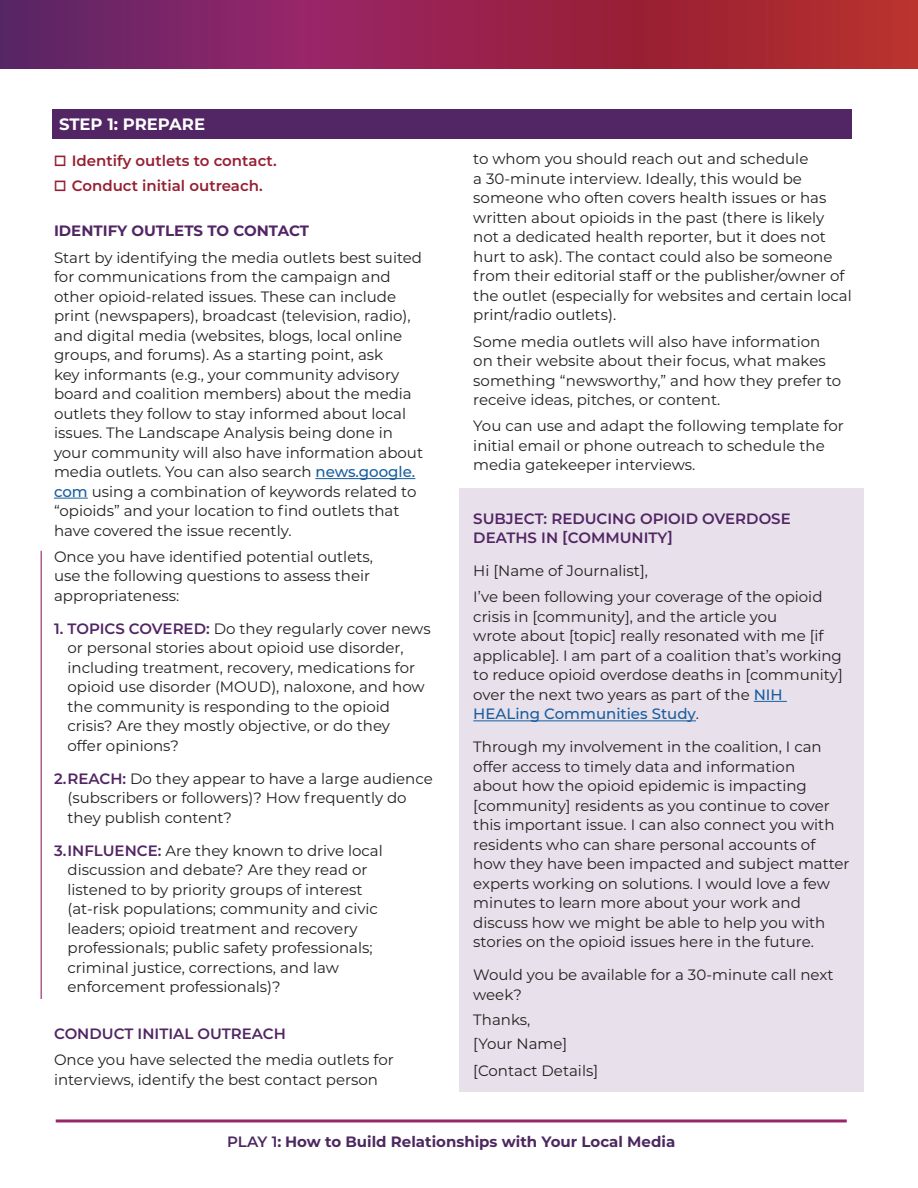
<style>
.page{position:relative;width:918px;height:1188px;background:#fff}
.page>*{position:absolute;margin:0;border:0;box-sizing:border-box;transform-origin:0 0}
.t1{font:700 16.5px "Montserrat";color:#fff}
.t2{font:15px/19.5px "Montserrat";color:#231f20}
.t3{font:600 15px/19.5px "Montserrat";color:#522564}
.t4{font:600 15px "Montserrat";color:#971f32}
.t5{font:700 15px "Montserrat";color:#4d2860}
.t6{font:700 15px "Montserrat";color:#522564}
.s1{font-weight:500;font-size:27px}
.s2{font-weight:500;color:#175d9e}
.s3{font-weight:600;color:#522564}
.s4{font-weight:600}
</style>
<div class="page">
<svg style="left:0;top:0;width:918px;height:69px;background:#92254d"></svg>
<hr style="left:56px;top:1119px;width:791px;height:3px;background:#992569">
<div style="left:459px;top:488px;width:405px;height:604px;background:#e8e1eb"></div>
<hr style="left:315px;top:478px;width:100px;height:1px;background:#175d9e">
<hr style="left:54px;top:498px;width:34px;height:1px;background:#175d9e">
<hr style="left:754px;top:701px;width:33px;height:1px;background:#175d9e">
<hr style="left:473px;top:720px;width:223px;height:1px;background:#175d9e">
<div style="left:52px;top:109px;width:800px;height:29px;background:#522564"></div>
<hr style="left:41px;top:551px;width:1px;height:448px;background:#992569">
<p class="t1" style="left:59px;top:112px;width:148px">STEP 1: PREPARE</p>
<p class="t4" style="left:52px;top:150px;width:226px"><span class="s1">□</span> Identify outlets to contact.</p>
<p class="t4" style="left:52px;top:175px;width:212px"><span class="s1">□</span> Conduct initial outreach.</p>
<p class="t6" style="left:54px;top:220px;width:257px">IDENTIFY OUTLETS TO CONTACT</p>
<p class="t2" style="left:54px;top:247px;width:371px">Start by identifying the media outlets best suited for communications from the campaign and other opioid-related issues. These can include print (newspapers), broadcast (television, radio), and digital media (websites, blogs, local online groups, and forums). As a starting point, ask<br>key informants (e.g., your community advisory board and coalition members) about the media outlets they follow to stay informed about local issues. The Landscape Analysis being done in your community will also have information about media outlets. You can also search <span class="s2">news.google. com</span> using a combination of keywords related to “opioids” and your location to find outlets that have covered the issue recently.</p>
<p class="t2" style="left:54px;top:546px;width:321px">Once you have identified potential outlets, use the following questions to assess their appropriateness:</p>
<p class="t2" style="left:68px;top:618px;width:365px;text-indent:-14px"><span class="s3">1. TOPICS COVERED:</span> Do they regularly cover news or personal stories about opioid use disorder, including treatment, recovery, medications for opioid use disorder (MOUD), naloxone, and how the community is responding to the opioid crisis? Are they mostly objective, or do they<br>offer opinions?</p>
<p class="t2" style="left:68px;top:768px;width:367px;text-indent:-14px"><span class="s3">2.REACH:</span> Do they appear to have a large audience (subscribers or followers)? How frequently do they publish content?</p>
<p class="t2" style="left:68px;top:840px;width:317px;text-indent:-14px"><span class="s3">3.INFLUENCE:</span> Are they known to drive local discussion and debate? Are they read or listened to by priority groups of interest (at-risk populations; community and civic leaders; opioid treatment and recovery professionals; public safety professionals; criminal justice, corrections, and law enforcement professionals)?</p>
<p class="t3" style="left:54px;top:1023px;width:233px">CONDUCT INITIAL OUTREACH</p>
<p class="t2" style="left:54px;top:1050px;width:341px">Once you have selected the media outlets for interviews, identify the best contact person</p>
<p class="t2" style="left:473px;top:149px;width:380px">to whom you should reach out and schedule<br>a 30-minute interview. Ideally, this would be someone who often covers health issues or has written about opioids in the past (there is likely not a dedicated health reporter, but it does not hurt to ask). The contact could also be someone from their editorial staff or the publisher/owner of the outlet (especially for websites and certain local print/radio outlets).</p>
<p class="t2" style="left:473px;top:331px;width:369px">Some media outlets will also have information on their website about their focus, what makes something “newsworthy,” and how they prefer to receive ideas, pitches, or content.</p>
<p class="t2" style="left:473px;top:416px;width:372px">You can use and adapt the following template for initial email or phone outreach to schedule the media gatekeeper interviews.</p>
<p class="t3" style="left:473px;top:508px;width:319px">SUBJECT: REDUCING OPIOID OVERDOSE<br>DEATHS IN [COMMUNITY]</p>
<p class="t2" style="left:473px;top:557px;width:351px;line-height:26.2px">Hi [Name of Journalist],<br>I’ve been following your coverage of the opioid</p>
<p class="t2" style="left:473px;top:606px;width:371px">crisis in [community], and the article you<br>wrote about [topic] really resonated with me [if applicable]. I am part of a coalition that’s working to reduce opioid overdose deaths in [community] over the next two years as part of the <span class="s2">NIH HEALing Communities Study</span>.</p>
<p class="t2" style="left:473px;top:737px;width:378px">Through my involvement in the coalition, I can offer access to timely data and information<br>about how the opioid epidemic is impacting [community] residents as you continue to cover this important issue. I can also connect you with residents who can share personal accounts of how they have been impacted and subject matter experts working on solutions. I would love a few minutes to learn more about your work and discuss how we might be able to help you with stories on the opioid issues here in the future.</p>
<p class="t2" style="left:473px;top:965px;width:362px">Would you be available for a 30-minute call next week?</p>
<p class="t2" style="left:473px;top:1006px;width:96px;line-height:24.8px">Thanks, [Your Name]</p>
<p class="t2" style="left:473px;top:1060px;width:126px">[Contact Details]</p>
<p class="t5" style="left:227px;top:1131px;width:450px"><span class="s4">PLAY 1</span>: How to Build Relationships with Your Local Media</p>
</div>
